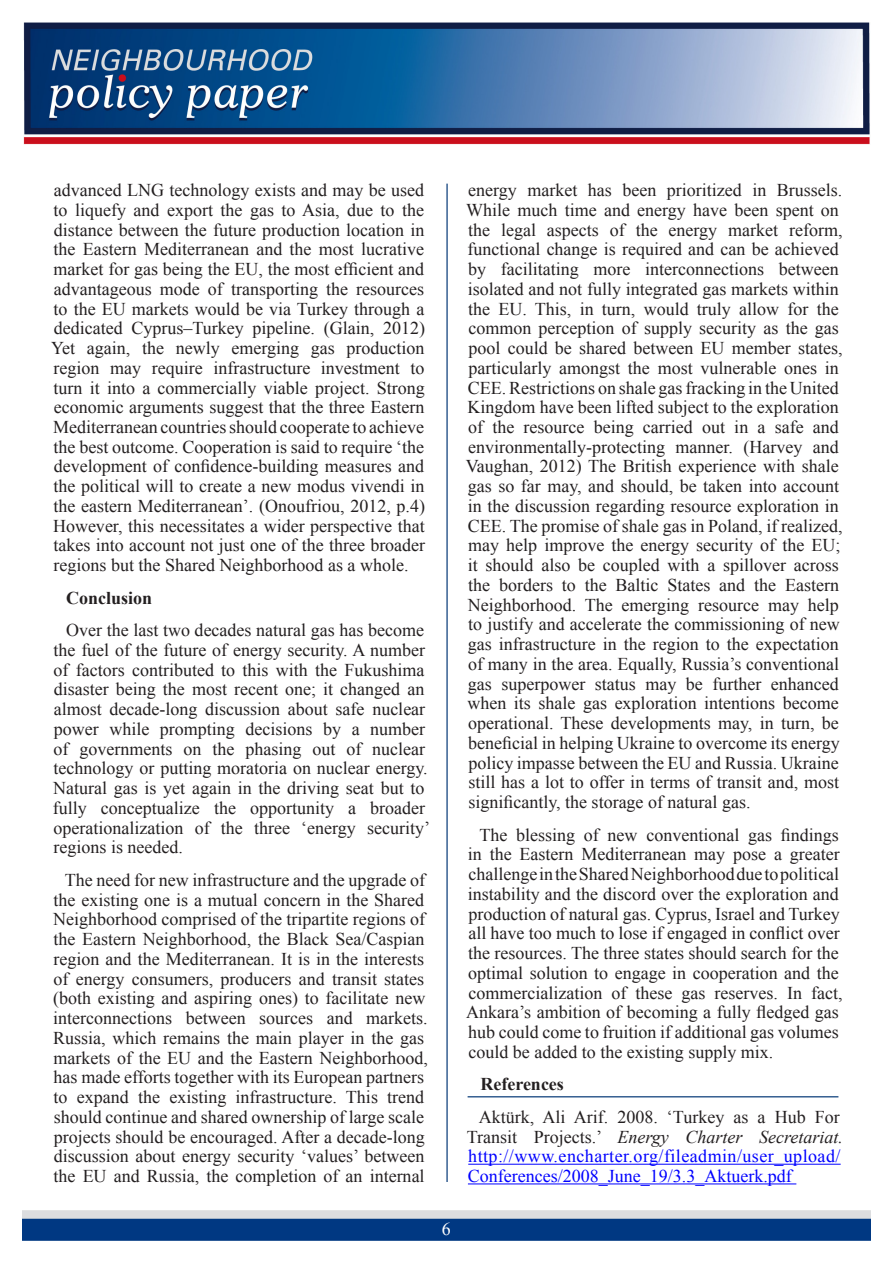
<style>
.page{position:relative;width:893px;height:1263px;background:#fff}
.page>*{position:absolute;margin:0;border:0;box-sizing:border-box;transform-origin:0 0}
.Gövde_Metin{font:18px/19.8px "Times New Roman";color:#231f20}
.t1{font:18px/19.8px "Times New Roman";color:#00f}
.Gövde_Başlık{font:700 18px "Times New Roman";color:#231f20}
.t2{font:18px "Times New Roman";color:#fff}
.s1{color:#231f20}
.s2{font-style:italic;color:#231f20}
</style>
<div class="page">
<img style="left:22px;top:1210px;width:849px;height:31px">
<img style="left:24px;top:22px;width:846px;height:122px">
<hr style="left:446px;top:184px;width:2px;height:998px;background:#365f91">
<hr style="left:468px;top:1164px;width:373px;height:1px;background:#00f">
<hr style="left:468px;top:1183px;width:328px;height:1px;background:#00f">
<hr style="left:468px;top:1096px;width:370px;height:1px;background:#365f91">
<p class="Gövde_Metin" style="left:51px;top:180px;width:376px;text-align:justify">advanced LNG technology exists and may be used to liquefy and export the gas to Asia, due to the distance between the future production location in the Eastern Mediterranean and the most lucrative market for gas being the EU, the most efficient and advantageous mode of transporting the resources to the EU markets would be via Turkey through a dedicated Cyprus–Turkey pipeline. (Glain, 2012)<br>Yet again, the newly emerging gas production region may require infrastructure investment to turn it into a commercially viable project. Strong economic arguments suggest that the three Eastern Mediterranean countries should cooperate to achieve the best outcome. Cooperation is said to require ‘the development of confidence-building measures and the political will to create a new modus vivendi in the eastern Mediterranean’. (Onoufriou, 2012, p.4)<br>However, this necessitates a wider perspective that takes into account not just one of the three broader regions but the Shared Neighborhood as a whole.</p>
<p class="Gövde_Başlık" style="left:66px;top:585px;width:88px">Conclusion</p>
<p class="Gövde_Metin" style="left:53px;top:620px;width:379px;text-indent:13px">Over the last two decades natural gas has become the fuel of the future of energy security. A number of factors contributed to this with the Fukushima disaster being the most recent one; it changed an almost decade-long discussion about safe nuclear power while prompting decisions by a number of governments on the phasing out of nuclear technology or putting moratoria on nuclear energy.<br>Natural gas is yet again in the driving seat but to fully conceptualize the opportunity a broader operationalization of the three ‘energy security’ regions is needed.</p>
<p class="Gövde_Metin" style="left:53px;top:870px;width:376px;text-align:center">The need for new infrastructure and the upgrade of the existing one is a mutual concern in the Shared Neighborhood comprised of the tripartite regions of the Eastern Neighborhood, the Black Sea/Caspian region and the Mediterranean. It is in the interests of energy consumers, producers and transit states (both existing and aspiring ones) to facilitate new interconnections between sources and markets.<br>Russia, which remains the main player in the gas markets of the EU and the Eastern Neighborhood, has made efforts together with its European partners to expand the existing infrastructure. This trend should continue and shared ownership of large scale projects should be encouraged. After a decade-long discussion about energy security ‘values’ between the EU and Russia, the completion of an internal</p>
<p class="t2" style="left:442px;top:1217px;width:10px">6</p>
<p class="Gövde_Metin" style="left:466px;top:180px;width:378px">energy market has been prioritized in Brussels.<br>While much time and energy have been spent on the legal aspects of the energy market reform, functional change is required and can be achieved by facilitating more interconnections between isolated and not fully integrated gas markets within the EU. This, in turn, would truly allow for the common perception of supply security as the gas pool could be shared between EU member states, particularly amongst the most vulnerable ones in CEE. Restrictions on shale gas fracking in the United Kingdom have been lifted subject to the exploration of the resource being carried out in a safe and environmentally-protecting manner. (Harvey and Vaughan, 2012) The British experience with shale gas so far may, and should, be taken into account in the discussion regarding resource exploration in CEE. The promise of shale gas in Poland, if realized, may help improve the energy security of the EU; it should also be coupled with a spillover across the borders to the Baltic States and the Eastern Neighborhood. The emerging resource may help to justify and accelerate the commissioning of new gas infrastructure in the region to the expectation of many in the area. Equally, Russia’s conventional gas superpower status may be further enhanced when its shale gas exploration intentions become operational. These developments may, in turn, be beneficial in helping Ukraine to overcome its energy policy impasse between the EU and Russia. Ukraine still has a lot to offer in terms of transit and, most significantly, the storage of natural gas.</p>
<p class="Gövde_Metin" style="left:466px;top:824px;width:378px;text-indent:13px">The blessing of new conventional gas findings in the Eastern Mediterranean may pose a greater challenge in the Shared Neighborhood due to political instability and the discord over the exploration and production of natural gas. Cyprus, Israel and Turkey all have too much to lose if engaged in conflict over the resources. The three states should search for the optimal solution to engage in cooperation and the commercialization of these gas reserves. In fact, Ankara’s ambition of becoming a fully fledged gas hub could come to fruition if additional gas volumes could be added to the existing supply mix.</p>
<p class="Gövde_Başlık" style="left:480px;top:1072px;width:85px">References</p>
<p class="t1" style="left:467px;top:1106px;width:378px;text-indent:12px"><span class="s1">Aktürk, Ali Arif. 2008. ‘Turkey as a Hub For Transit Projects.’</span> <span class="s2">Energy Charter Secretariat. </span>http://www.encharter.org/fileadmin/user_upload/ Conferences/2008_June_19/3.3_Aktuerk.pdf</p>
</div>
